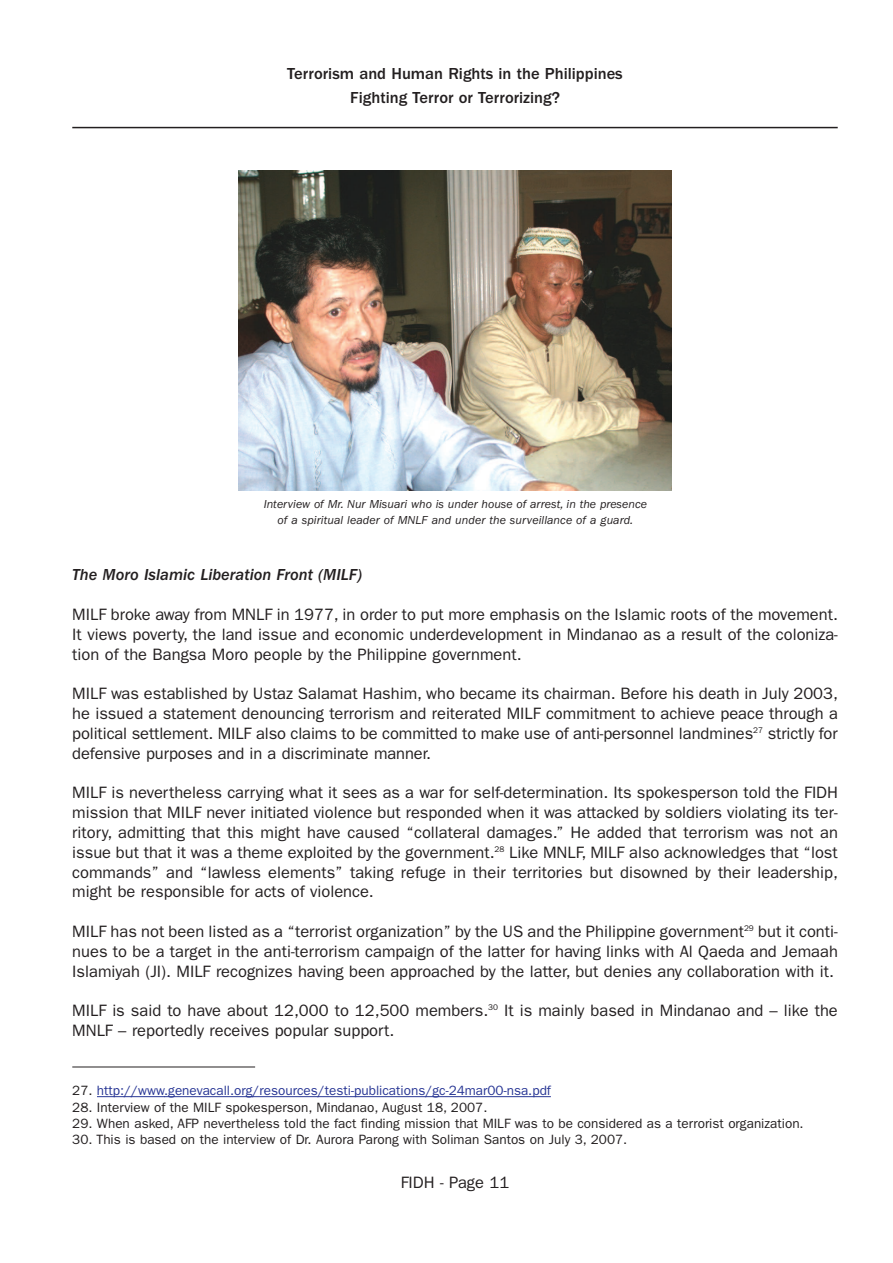
<style>
.page{position:relative;width:893px;height:1263px;background:#fff}
.page>*{position:absolute;margin:0;border:0;box-sizing:border-box;transform-origin:0 0}
.t1{font:16.5px/19.8px "Franklin Gothic";color:#231f20;text-align:justify}
.t2{font:500 16.5px/24px "Franklin Gothic";color:#231f20;text-align:center}
.t3{font:italic 500 16.5px "Franklin Gothic";color:#231f20}
.t4{font:13.5px "Franklin Gothic";color:#231f20}
.t5{font:13.5px "Franklin Gothic";color:#293795}
.t6{font:italic 12px/15.5px "Franklin Gothic";color:#231f20;text-align:center}
.s1{color:#231f20}
</style>
<div class="page">
<hr style="left:72px;top:127px;width:766px;height:1px;background:#231f20">
<hr style="left:97px;top:1096px;width:68px;height:1px;background:#293795">
<hr style="left:164px;top:1096px;width:33px;height:1px;background:#293795">
<hr style="left:197px;top:1096px;width:354px;height:1px;background:#293795">
<hr style="left:72px;top:1067px;width:183px;height:1px;background:#231f20">
<img style="left:238px;top:170px;width:434px;height:320px">
<p class="t2" style="left:287px;top:63px;width:337px">Terrorism and Human Rights in the Philippines<br>Fighting Terror or Terrorizing?</p>
<p class="t6" style="left:264px;top:497px;width:385px">Interview of Mr. Nur Misuari who is under house of arrest, in the presence of a spiritual leader of MNLF and under the surveillance of a guard.</p>
<p class="t3" style="left:72px;top:569px;width:291px">The Moro Islamic Liberation Front (MILF)</p>
<p class="t1" style="left:72px;top:606px;width:767px">MILF broke away from MNLF in 1977, in order to put more emphasis on the Islamic roots of the movement.<br>It views poverty, the land issue and economic underdevelopment in Mindanao as a result of the coloniza&shy;tion of the Bangsa Moro people by the Philippine government.</p>
<p class="t1" style="left:72px;top:685px;width:767px">MILF was established by Ustaz Salamat Hashim, who became its chairman. Before his death in July 2003, he issued a statement denouncing terrorism and reiterated MILF commitment to achieve peace through a political settlement. MILF also claims to be committed to make use of anti-personnel landmines<sup>27</sup> strictly for defensive purposes and in a discriminate manner.</p>
<p class="t1" style="left:72px;top:784px;width:767px">MILF is nevertheless carrying what it sees as a war for self-determination. Its spokesperson told the FIDH mission that MILF never initiated violence but responded when it was attacked by soldiers violating its ter&shy;ritory, admitting that this might have caused “collateral damages.” He added that terrorism was not an issue but that it was a theme exploited by the government.<sup>28</sup> Like MNLF, MILF also acknowledges that “lost commands” and “lawless elements” taking refuge in their territories but disowned by their leadership, might be responsible for acts of violence.</p>
<p class="t1" style="left:72px;top:923px;width:767px">MILF has not been listed as a “terrorist organization” by the US and the Philippine government<sup>29</sup> but it conti&shy;nues to be a target in the anti-terrorism campaign of the latter for having links with Al Qaeda and Jemaah Islamiyah (JI). MILF recognizes having been approached by the latter, but denies any collaboration with it.</p>
<p class="t1" style="left:72px;top:1002px;width:767px">MILF is said to have about 12,000 to 12,500 members.<sup>30</sup> It is mainly based in Mindanao and – like the<br>MNLF – reportedly receives popular support.</p>
<p class="t5" style="left:72px;top:1086px;width:480px"><span class="s1">27.</span> http://www.genevacall.org/resources/testi-publications/gc-24mar00-nsa.pdf</p>
<p class="t4" style="left:72px;top:1102px;width:417px">28. Interview of the MILF spokesperson, Mindanao, August 18, 2007.</p>
<p class="t4" style="left:72px;top:1118px;width:733px">29. When asked, AFP nevertheless told the fact finding mission that MILF was to be considered as a terrorist organization.</p>
<p class="t4" style="left:72px;top:1135px;width:556px">30. This is based on the interview of Dr. Aurora Parong with Soliman Santos on July 3, 2007.</p>
<p class="t1" style="left:401px;top:1174px;width:110px">FIDH - Page 11</p>
</div>
